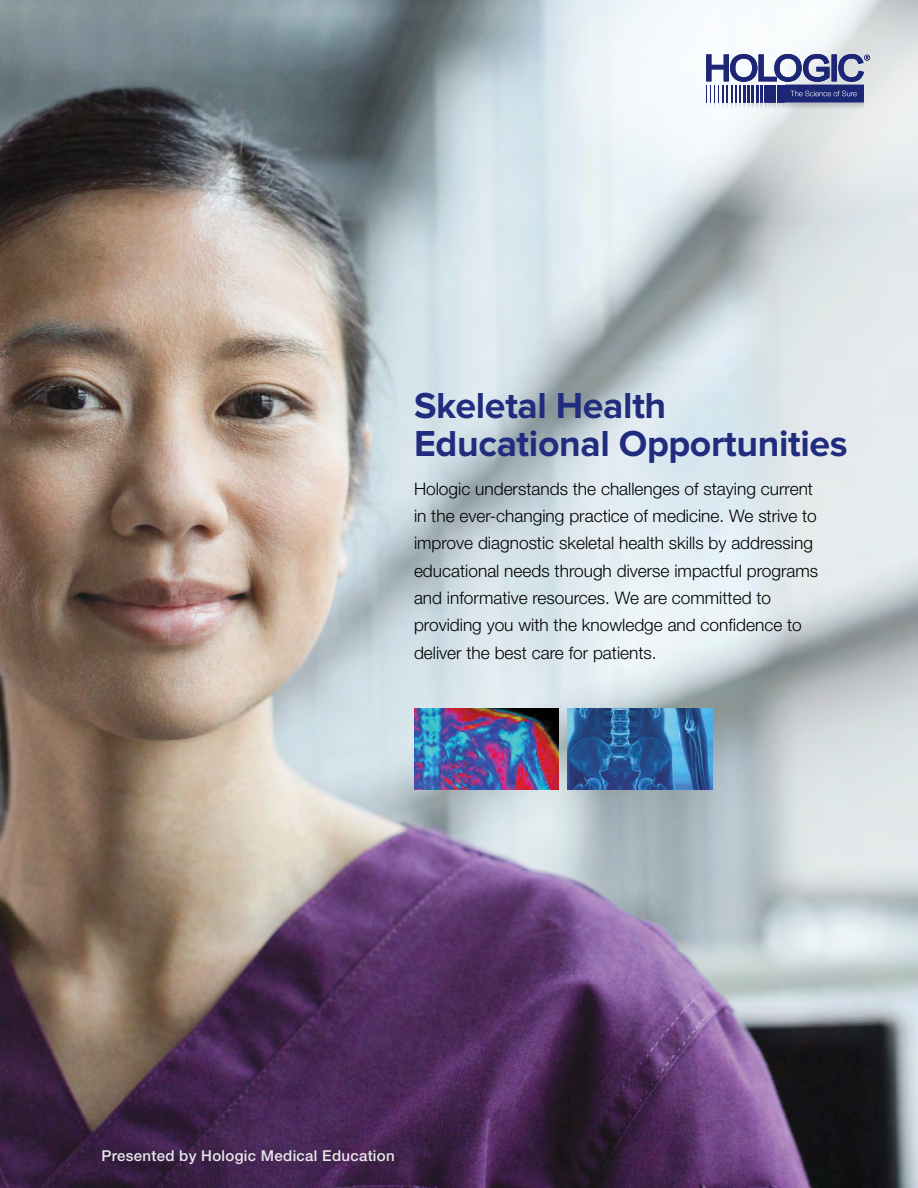
<style>
.page{position:relative;width:918px;height:1188px;background:#fff}
.page>*{position:absolute;margin:0;border:0;box-sizing:border-box;transform-origin:0 0}
.t1{font:700 37.5px/37.5px "Proxima Nova";letter-spacing:-.01em;color:#202d7f}
.t2{font:300 17.25px/27.3px "Helvetica Neue LT Std";color:#000}
.t3{font:500 15px "Helvetica Neue LT Std";letter-spacing:.02em;color:#e6e7e8}
</style>
<div class="page">
<img style="left:0;top:0;width:918px;height:1188px">
<svg style="left:555px;top:0;width:363px;height:221px"></svg>
<img style="left:414px;top:709px;width:145px;height:81px">
<img style="left:567px;top:709px;width:145px;height:81px">
<svg style="left:706px;top:54px;width:164px;height:54px"></svg>
<h1 class="t1" style="left:414px;top:388px;width:435px">Skeletal Health<br>Educational Opportunities</h1>
<p class="t2" style="left:414px;top:474px;width:406px">Hologic understands the challenges of staying current in the ever-changing practice of medicine. We strive to improve diagnostic skeletal health skills by addressing educational needs through diverse impactful programs and informative resources. We are committed to providing you with the knowledge and confidence to deliver the best care for patients.</p>
<p class="t3" style="left:102px;top:1147px;width:295px">Presented by Hologic Medical Education</p>
</div>
